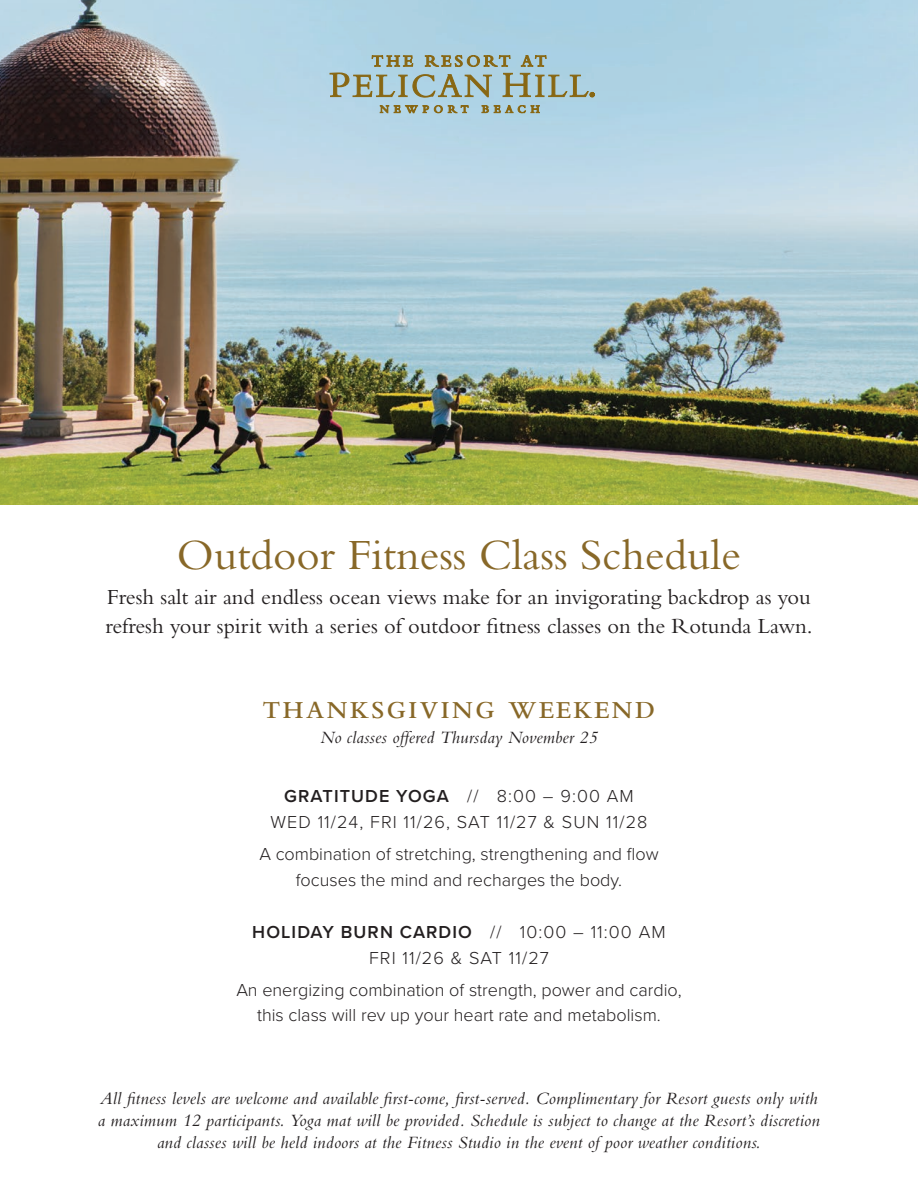
<style>
.page{position:relative;width:918px;height:1188px;background:#fff}
.page>*{position:absolute;margin:0;border:0;box-sizing:border-box;transform-origin:0 0}
.t1{font:45px "Bembo MT Pro";color:#886828}
.DAYS{font:600 25.5px "Bembo MT Pro";letter-spacing:.1em;color:#886828}
.t2{font:22.5px/28.5px "Bembo MT Pro";color:#231f20}
.DAYS-2{font:italic 18px/21.6px "Bembo MT Pro";letter-spacing:.01em;color:#231f20;text-align:center}
.CLASS_DESCRIPTION{font:300 18px/25.5px "Proxima Nova";color:#231f20;text-align:center}
.CLASS_TIME{font:300 18px/25.5px "Proxima Nova";letter-spacing:.06em;color:#231f20;text-align:center}
.CLASS_DESCRIPTION-2{font:300 18px/25.5px "Proxima Nova";letter-spacing:.06em;color:#231f20;text-align:center}
.s1{font-weight:600}
</style>
<div class="page">
<img style="left:0;top:0;width:918px;height:504px">
<svg style="left:380px;top:105px;width:160px;height:8px"></svg>
<svg style="left:329px;top:55px;width:266px;height:43px;background:#a4b8b1"></svg>
<p class="t1" style="left:177px;top:528px;width:566px">Outdoor Fitness Class Schedule</p>
<p class="t2" style="left:105px;top:582px;width:709px">Fresh salt air and endless ocean views make for an invigorating backdrop as you refresh your spirit with a series of outdoor fitness classes on the Rotunda Lawn.</p>
<p class="DAYS" style="left:263px;top:695px;width:394px">THANKSGIVING WEEKEND</p>
<p class="DAYS-2" style="left:320px;top:726px;width:279px">No classes offered Thursday November 25</p>
<p class="CLASS_TIME" style="left:270px;top:783px;width:379px"><span class="s1">GRATITUDE YOGA</span> // 8:00 – 9:00 AM<br>WED 11/24, FRI 11/26, SAT 11/27 &amp; SUN 11/28</p>
<p class="CLASS_DESCRIPTION" style="left:259px;top:840px;width:401px">A combination of stretching, strengthening and flow focuses the mind and recharges the body.</p>
<p class="CLASS_DESCRIPTION-2" style="left:252px;top:918px;width:415px"><span class="s1">HOLIDAY BURN CARDIO</span> // 10:00 – 11:00 AM<br>FRI 11/26 &amp; SAT 11/27</p>
<p class="CLASS_DESCRIPTION" style="left:236px;top:976px;width:447px">An energizing combination of strength, power and cardio, this class will rev up your heart rate and metabolism.</p>
<p class="DAYS-2" style="left:98px;top:1087px;width:724px">All fitness levels are welcome and available first-come, first-served. Complimentary for Resort guests only with a maximum 12 participants. Yoga mat will be provided. Schedule is subject to change at the Resort’s discretion and classes will be held indoors at the Fitness Studio in the event of poor weather conditions.</p>
</div>
